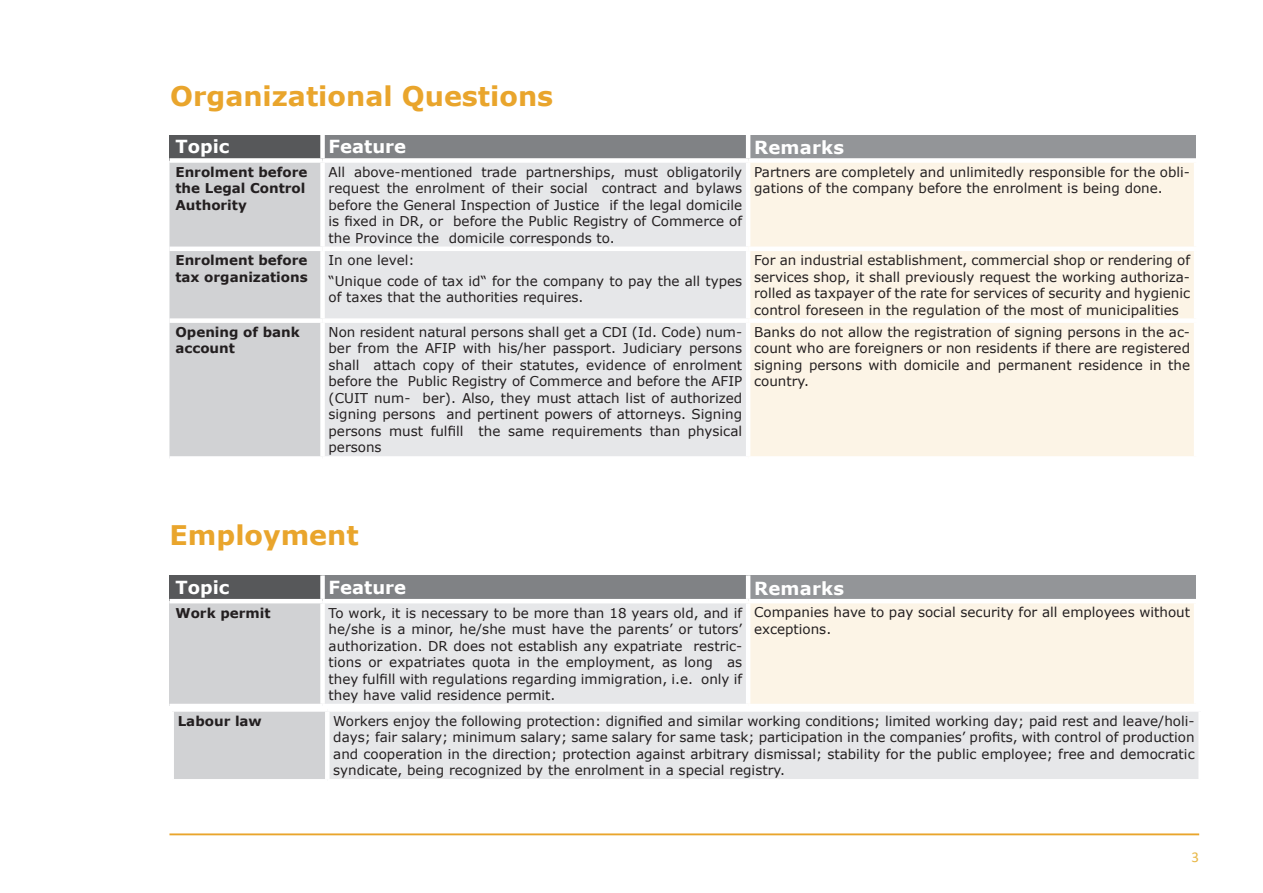
<style>
.page{position:relative;width:1263px;height:893px;background:#fff}
.page>*{position:absolute;margin:0;border:0;box-sizing:border-box;transform-origin:0 0}
.t1{font:700 27px "Verdana";color:#e9a52c}
.t2{font:700 18px "Verdana";color:#fff}
.t3{font:15px "Calibri";color:#e8b848}
.t4{font:13.5px/16.5px "Verdana";color:#231f20;text-align:justify}
.t5{font:700 13.5px/16.5px "Verdana";color:#231f20}
</style>
<div class="page">
<hr style="left:169px;top:833px;width:1030px;height:2px;background:#e9a52c">
<div style="left:169px;top:135px;width:154px;height:25px;background:#57585a"></div>
<div style="left:323px;top:135px;width:425px;height:25px;background:#808285"></div>
<div style="left:748px;top:135px;width:448px;height:25px;background:#939598"></div>
<div style="left:169px;top:163px;width:151px;height:293px;background:#d1d2d4"></div>
<div style="left:325px;top:163px;width:421px;height:293px;background:#e6e7e9"></div>
<div style="left:750px;top:163px;width:444px;height:293px;background:#fcf4e6"></div>
<div style="left:320px;top:135px;width:5px;height:23px;background:#fff"></div>
<hr style="left:746px;top:135px;width:4px;height:23px;background:#fff">
<div style="left:169px;top:158px;width:154px;height:5px;background:#fff"></div>
<div style="left:323px;top:158px;width:425px;height:5px;background:#fff"></div>
<div style="left:748px;top:158px;width:450px;height:5px;background:#fff"></div>
<hr style="left:169px;top:247px;width:154px;height:4px;background:#fff">
<hr style="left:323px;top:247px;width:425px;height:4px;background:#fff">
<hr style="left:748px;top:247px;width:450px;height:4px;background:#fff">
<div style="left:169px;top:318px;width:154px;height:5px;background:#fff"></div>
<div style="left:323px;top:318px;width:425px;height:5px;background:#fff"></div>
<div style="left:748px;top:318px;width:450px;height:5px;background:#fff"></div>
<div style="left:169px;top:575px;width:154px;height:26px;background:#57585a"></div>
<div style="left:323px;top:575px;width:425px;height:26px;background:#808285"></div>
<div style="left:748px;top:575px;width:448px;height:26px;background:#939598"></div>
<div style="left:169px;top:601px;width:154px;height:105px;background:#d1d2d4"></div>
<div style="left:323px;top:601px;width:425px;height:105px;background:#e6e7e9"></div>
<div style="left:748px;top:601px;width:448px;height:105px;background:#fcf4e6"></div>
<div style="left:320px;top:575px;width:5px;height:24px;background:#fff"></div>
<hr style="left:746px;top:575px;width:4px;height:24px;background:#fff">
<hr style="left:169px;top:599px;width:154px;height:4px;background:#fff">
<hr style="left:323px;top:599px;width:425px;height:4px;background:#fff">
<div style="left:320px;top:603px;width:5px;height:101px;background:#fff"></div>
<hr style="left:748px;top:599px;width:450px;height:4px;background:#fff">
<hr style="left:746px;top:603px;width:4px;height:101px;background:#fff">
<hr style="left:1194px;top:603px;width:4px;height:101px;background:#fff">
<hr style="left:169px;top:704px;width:154px;height:4px;background:#fff">
<hr style="left:323px;top:704px;width:425px;height:4px;background:#fff">
<hr style="left:748px;top:704px;width:450px;height:4px;background:#fff">
<div style="left:172px;top:709px;width:155px;height:72px;background:#d1d2d4"></div>
<div style="left:327px;top:709px;width:874px;height:72px;background:#e6e7e9"></div>
<div style="left:169px;top:707px;width:158px;height:5px;background:#fff"></div>
<div style="left:169px;top:712px;width:5px;height:67px;background:#fff"></div>
<div style="left:327px;top:707px;width:876px;height:5px;background:#fff"></div>
<div style="left:325px;top:712px;width:5px;height:67px;background:#fff"></div>
<div style="left:1198px;top:712px;width:5px;height:67px;background:#fff"></div>
<hr style="left:169px;top:779px;width:158px;height:4px;background:#fff">
<hr style="left:327px;top:779px;width:876px;height:4px;background:#fff">
<h1 class="t1" style="left:170px;top:77px;width:385px">Organizational Questions</h1>
<h2 class="t2" style="left:175px;top:134px;width:55px">Topic</h2>
<h2 class="t2" style="left:329px;top:134px;width:79px">Feature</h2>
<h2 class="t2" style="left:754px;top:135px;width:91px">Remarks</h2>
<p class="t5" style="left:175px;top:163px;width:134px">Enrolment before the Legal Control<br>Authority</p>
<p class="t4" style="left:329px;top:163px;width:415px">All above-mentioned trade partnerships, must obligatorily request the enrolment of their social contract and bylaws before the General Inspection of Justice if the legal domicile is fixed in DR, or before the Public Registry of Commerce of the Province the domicile corresponds to.</p>
<p class="t4" style="left:754px;top:163px;width:437px">Partners are completely and unlimitedly responsible for the obli&shy;gations of the company before the enrolment is being done.</p>
<p class="t5" style="left:175px;top:252px;width:134px">Enrolment before tax organizations</p>
<p class="t4" style="left:329px;top:250px;width:415px;line-height:20.7px">In one level:<br>“Unique code of tax id“ for the company to pay the all types</p>
<p class="t4" style="left:329px;top:289px;width:256px">of taxes that the authorities requires.</p>
<p class="t4" style="left:754px;top:252px;width:437px">For an industrial establishment, commercial shop or rendering of services shop, it shall previously request the working authoriza&shy;rolled as taxpayer of the rate for services of security and hygienic control foreseen in the regulation of the most of municipalities</p>
<p class="t5" style="left:175px;top:323px;width:126px">Opening of bank account</p>
<p class="t4" style="left:329px;top:324px;width:415px">Non resident natural persons shall get a CDI (Id. Code) num&shy;ber from the AFIP with his/her passport. Judiciary persons shall attach copy of their statutes, evidence of enrolment before the Public Registry of Commerce and before the AFIP (CUIT num- ber). Also, they must attach list of authorized signing persons and pertinent powers of attorneys. Signing persons must fulfill the same requirements than physical persons</p>
<p class="t4" style="left:754px;top:324px;width:437px">Banks do not allow the registration of signing persons in the ac&shy;count who are foreigners or non residents if there are registered signing persons with domicile and permanent residence in the country.</p>
<h1 class="t1" style="left:169px;top:516px;width:191px">Employment</h1>
<h2 class="t2" style="left:175px;top:574px;width:55px">Topic</h2>
<h2 class="t2" style="left:329px;top:574px;width:79px">Feature</h2>
<h2 class="t2" style="left:754px;top:576px;width:91px">Remarks</h2>
<p class="t5" style="left:175px;top:604px;width:97px">Work permit</p>
<p class="t4" style="left:329px;top:604px;width:415px">To work, it is necessary to be more than 18 years old, and if he/she is a minor, he/she must have the parents’ or tutors’ authorization. DR does not establish any expatriate restric&shy;tions or expatriates quota in the employment, as long as they fulfill with regulations regarding immigration, i.e. only if they have valid residence permit.</p>
<p class="t4" style="left:754px;top:604px;width:437px">Companies have to pay social security for all employees without exceptions.</p>
<p class="t5" style="left:178px;top:712px;width:86px">Labour law</p>
<p class="t4" style="left:333px;top:712px;width:863px">Workers enjoy the following protection: dignified and similar working conditions; limited working day; paid rest and leave/holi&shy;days; fair salary; minimum salary; same salary for same task; participation in the companies’ profits, with control of production and cooperation in the direction; protection against arbitrary dismissal; stability for the public employee; free and democratic syndicate, being recognized by the enrolment in a special registry.</p>
<p class="t3" style="left:1191px;top:846px;width:9px">3</p>
</div>
